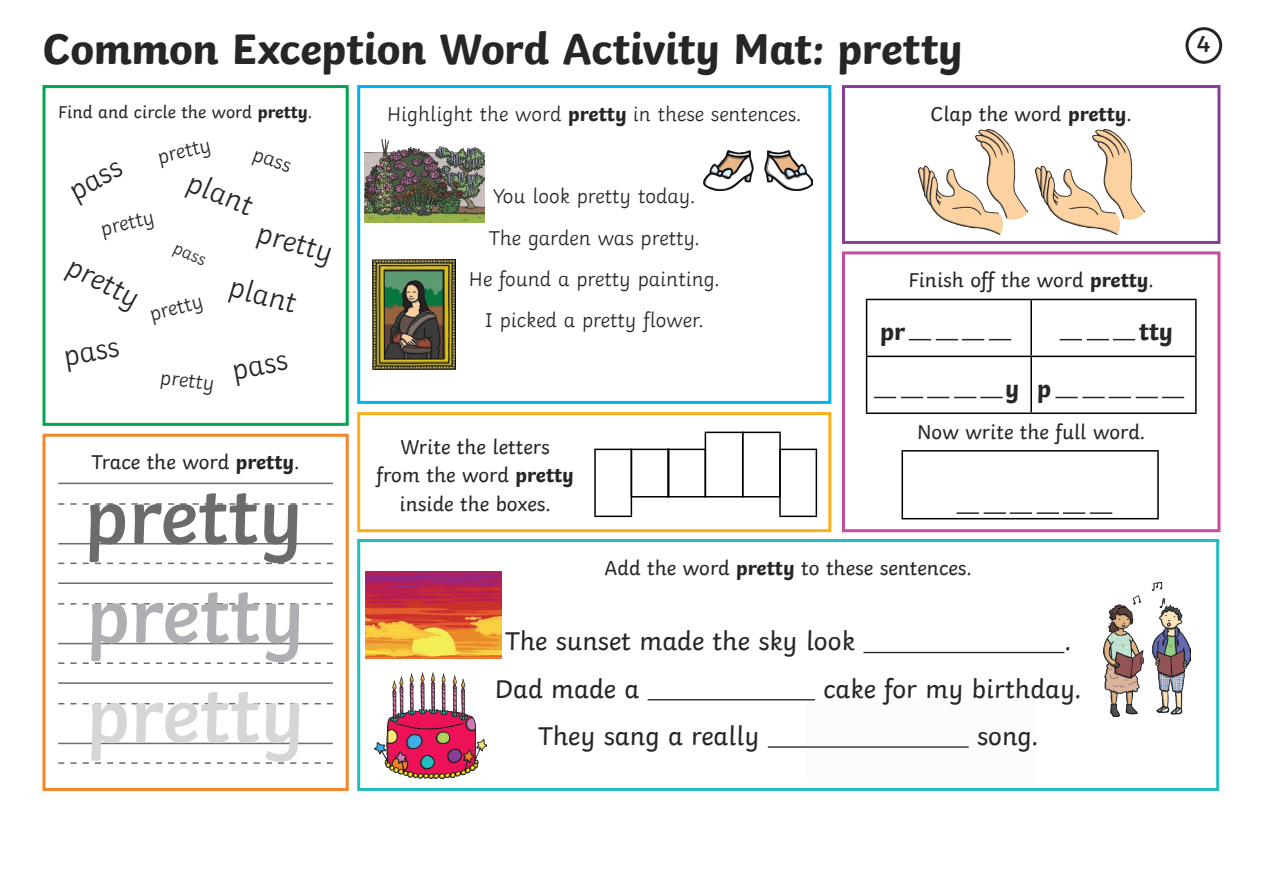
<style>
.page{position:relative;width:1263px;height:893px;background:#fff}
.page>*{position:absolute;margin:0;border:0;box-sizing:border-box;transform-origin:0 0}
.Underline{font:600 81px "Twinkl";color:#6b6b6e}
.Underline-2{font:600 81px "Twinkl";color:#aeafb3}
.Underline-3{font:600 81px "Twinkl";color:#d5d6d8}
.Heading{font:700 45px "Twinkl";letter-spacing:-.01em;color:#282526}
.Underline-4{font:300 30px "Twinkl";color:#282526}
.Body_Copy{font:27px "Twinkl";color:#282526}
.Underline-5{font:700 25.5px "Twinkl";color:#282526}
.Mat_Number{font:600 24px "Twinkl";color:#282526}
.Body_Copy-2{font:21px/28.5px "Twinkl";color:#282526;text-align:center}
.Body_Copy-3{font:300 21px "Twinkl";color:#282526}
.Underline-6{font:21px "Twinkl";color:#282526}
.Underline-7{font:300 21px "Twinkl";color:#282526}
.Body_Copy-4{font:18px "Twinkl";color:#282526}
.Underline-8{font:300 18px "Twinkl";color:#282526}
.s1{font-weight:700}
</style>
<div class="page">
<div style="left:357px;top:412px;width:474px;height:120px;border:3px solid #faaf18"></div>
<hr style="left:779px;top:449px;width:38px;height:1px;background:#000">
<hr style="left:779px;top:450px;width:2px;height:66px;background:#000">
<hr style="left:816px;top:450px;width:1px;height:66px;background:#000">
<hr style="left:779px;top:516px;width:38px;height:1px;background:#000">
<hr style="left:594px;top:449px;width:38px;height:1px;background:#000">
<hr style="left:594px;top:450px;width:2px;height:66px;background:#000">
<hr style="left:631px;top:450px;width:1px;height:66px;background:#000">
<hr style="left:594px;top:516px;width:38px;height:1px;background:#000">
<div style="left:357px;top:85px;width:474px;height:319px;border:3px solid #00b3ef"></div>
<div style="left:42px;top:434px;width:307px;height:357px;border:3px solid #f5852a"></div>
<div style="left:42px;top:85px;width:307px;height:341px;border:3px solid #00a54f"></div>
<hr style="left:863px;top:652px;width:201px;height:1px;background:#282526">
<hr style="left:648px;top:699px;width:167px;height:1px;background:#282526">
<hr style="left:768px;top:746px;width:201px;height:2px;background:#282526">
<div style="left:357px;top:539px;width:862px;height:252px;border:3px solid #21bdbd"></div>
<div style="left:842px;top:85px;width:378px;height:159px;border:3px solid #873e97"></div>
<div style="left:842px;top:251px;width:378px;height:281px;border:3px solid #c74d9d"></div>
<div style="left:1185px;top:27px;width:37px;height:37px;border:3px solid #282526;border-radius:50%"></div>
<hr style="left:866px;top:299px;width:165px;height:1px;background:#000">
<hr style="left:866px;top:300px;width:1px;height:56px;background:#000">
<hr style="left:1031px;top:299px;width:165px;height:1px;background:#000">
<hr style="left:1030px;top:300px;width:2px;height:56px;background:#000">
<hr style="left:1195px;top:300px;width:1px;height:56px;background:#000">
<hr style="left:866px;top:356px;width:165px;height:1px;background:#000">
<hr style="left:866px;top:357px;width:1px;height:55px;background:#000">
<hr style="left:1031px;top:356px;width:165px;height:1px;background:#000">
<hr style="left:1030px;top:357px;width:2px;height:55px;background:#000">
<hr style="left:1195px;top:357px;width:1px;height:55px;background:#000">
<hr style="left:866px;top:412px;width:165px;height:2px;background:#000">
<hr style="left:1031px;top:412px;width:165px;height:2px;background:#000">
<hr style="left:901px;top:450px;width:258px;height:2px;background:#000">
<hr style="left:901px;top:452px;width:2px;height:66px;background:#000">
<hr style="left:1157px;top:452px;width:2px;height:66px;background:#000">
<hr style="left:901px;top:518px;width:258px;height:1px;background:#000">
<hr style="left:58px;top:543px;width:275px;height:1px;background:#6b6b6e">
<svg style="left:58px;top:503px;width:275px;height:2px"></svg>
<hr style="left:58px;top:483px;width:275px;height:1px;background:#6b6b6e">
<svg style="left:58px;top:563px;width:275px;height:1px"></svg>
<hr style="left:58px;top:643px;width:275px;height:1px;background:#6b6b6e">
<svg style="left:58px;top:603px;width:275px;height:2px"></svg>
<hr style="left:58px;top:582px;width:275px;height:2px;background:#6b6b6e">
<svg style="left:58px;top:662px;width:275px;height:2px"></svg>
<hr style="left:58px;top:743px;width:275px;height:1px;background:#6b6b6e">
<svg style="left:58px;top:703px;width:275px;height:1px"></svg>
<hr style="left:58px;top:682px;width:275px;height:2px;background:#6b6b6e">
<svg style="left:58px;top:762px;width:275px;height:2px"></svg>
<hr style="left:667px;top:449px;width:39px;height:1px;background:#000">
<hr style="left:667px;top:450px;width:2px;height:46px;background:#000">
<hr style="left:704px;top:450px;width:2px;height:46px;background:#000">
<hr style="left:667px;top:496px;width:39px;height:1px;background:#000">
<hr style="left:631px;top:449px;width:38px;height:1px;background:#000">
<hr style="left:631px;top:496px;width:38px;height:1px;background:#000">
<hr style="left:705px;top:432px;width:38px;height:1px;background:#000">
<hr style="left:705px;top:433px;width:1px;height:63px;background:#000">
<hr style="left:705px;top:496px;width:38px;height:1px;background:#000">
<hr style="left:742px;top:432px;width:39px;height:1px;background:#000">
<hr style="left:742px;top:433px;width:1px;height:63px;background:#000">
<hr style="left:779px;top:433px;width:2px;height:63px;background:#000">
<hr style="left:742px;top:496px;width:39px;height:1px;background:#000">
<hr style="left:1063px;top:512px;width:22px;height:2px;background:#282526">
<hr style="left:1090px;top:512px;width:22px;height:2px;background:#282526">
<hr style="left:983px;top:512px;width:23px;height:2px;background:#282526">
<hr style="left:956px;top:512px;width:23px;height:2px;background:#282526">
<hr style="left:1010px;top:512px;width:22px;height:2px;background:#282526">
<svg style="left:1060px;top:339px;width:75px;height:1px"></svg>
<hr style="left:1037px;top:512px;width:22px;height:2px;background:#282526">
<svg style="left:874px;top:397px;width:128px;height:1px"></svg>
<svg style="left:1055px;top:397px;width:129px;height:1px"></svg>
<svg style="left:909px;top:339px;width:102px;height:1px"></svg>
<img style="left:365px;top:140px;width:120px;height:82px">
<img style="left:372px;top:259px;width:83px;height:111px">
<img style="left:704px;top:151px;width:108px;height:40px">
<img style="left:366px;top:572px;width:136px;height:86px">
<img style="left:374px;top:673px;width:112px;height:105px">
<img style="left:1103px;top:583px;width:87px;height:134px">
<img style="left:918px;top:129px;width:110px;height:106px">
<img style="left:1035px;top:129px;width:109px;height:106px">
<p class="Heading" style="left:42px;top:12px;width:922px">Common Exception Word Activity Mat: pretty</p>
<p class="Mat_Number" style="left:1196px;top:25px;width:16px">4</p>
<p class="Body_Copy-4" style="left:58px;top:98px;width:256px">Find and circle the word <span class="s1">pretty</span>.</p>
<p class="Underline-7" style="left:154px;top:142px;width:56px;rotate:-14deg">pretty</p>
<p class="Underline-7" style="left:258px;top:138px;width:41px;rotate:18deg">pass</p>
<p class="Underline-4" style="left:60px;top:172px;width:58px;rotate:-29deg">pass</p>
<p class="Underline-4" style="left:197px;top:160px;width:70px;rotate:22deg">plant</p>
<p class="Underline-7" style="left:97px;top:214px;width:56px;rotate:-14deg">pretty</p>
<p class="Underline-4" style="left:264px;top:210px;width:79px;rotate:16deg">pretty</p>
<p class="Underline-8" style="left:180px;top:235px;width:35px;rotate:24deg">pass</p>
<p class="Underline-4" style="left:79px;top:244px;width:79px;rotate:27deg">pretty</p>
<p class="Underline-4" style="left:236px;top:264px;width:70px;rotate:15deg">plant</p>
<p class="Underline-7" style="left:146px;top:299px;width:56px;rotate:-16deg">pretty</p>
<p class="Underline-4" style="left:59px;top:334px;width:58px;rotate:-11deg">pass</p>
<p class="Underline-7" style="left:162px;top:361px;width:56px;rotate:7deg">pretty</p>
<p class="Underline-4" style="left:227px;top:348px;width:58px;rotate:-12deg">pass</p>
<p class="Underline-6" style="left:91px;top:446px;width:210px">Trace the word <span class="s1">pretty</span>.</p>
<p class="Underline" style="left:84px;top:452px;width:220px">pretty</p>
<p class="Underline-2" style="left:86px;top:551px;width:220px">pretty</p>
<p class="Underline-3" style="left:86px;top:650px;width:220px">pretty</p>
<p class="Body_Copy-3" style="left:387px;top:98px;width:416px">Highlight the word <span class="s1">pretty</span> in these sentences.</p>
<p class="Body_Copy-3" style="left:493px;top:180px;width:204px">You look pretty today.</p>
<p class="Body_Copy-3" style="left:489px;top:222px;width:213px">The garden was pretty.</p>
<p class="Body_Copy-3" style="left:469px;top:263px;width:252px">He found a pretty painting.</p>
<p class="Body_Copy-3" style="left:485px;top:304px;width:220px">I picked a pretty flower.</p>
<p class="Body_Copy-2" style="left:376px;top:430px;width:199px">Write the letters from the word <span class="s1">pretty </span>inside the boxes.</p>
<p class="Underline-6" style="left:930px;top:98px;width:203px">Clap the word <span class="s1">pretty</span>.</p>
<p class="Body_Copy-2" style="left:908px;top:264px;width:247px">Finish off the word <span class="s1">pretty</span>.</p>
<p class="Underline-5" style="left:880px;top:310px;width:27px">pr</p>
<p class="Underline-5" style="left:1139px;top:310px;width:35px">tty</p>
<p class="Underline-5" style="left:1005px;top:367px;width:16px">y</p>
<p class="Underline-5" style="left:1037px;top:367px;width:16px">p</p>
<p class="Body_Copy-2" style="left:917px;top:416px;width:230px">Now write the full word.</p>
<p class="Body_Copy-2" style="left:604px;top:552px;width:369px">Add the word <span class="s1">pretty</span> to these sentences.</p>
<p class="Body_Copy" style="left:505px;top:621px;width:352px">The sunset made the sky look</p>
<p class="Body_Copy" style="left:1064px;top:621px;width:8px">.</p>
<p class="Body_Copy" style="left:495px;top:668px;width:146px">Dad made a</p>
<p class="Body_Copy" style="left:823px;top:668px;width:260px">cake for my birthday.</p>
<p class="Body_Copy" style="left:538px;top:715px;width:223px">They sang a really</p>
<p class="Body_Copy" style="left:977px;top:715px;width:63px">song.</p>
</div>
